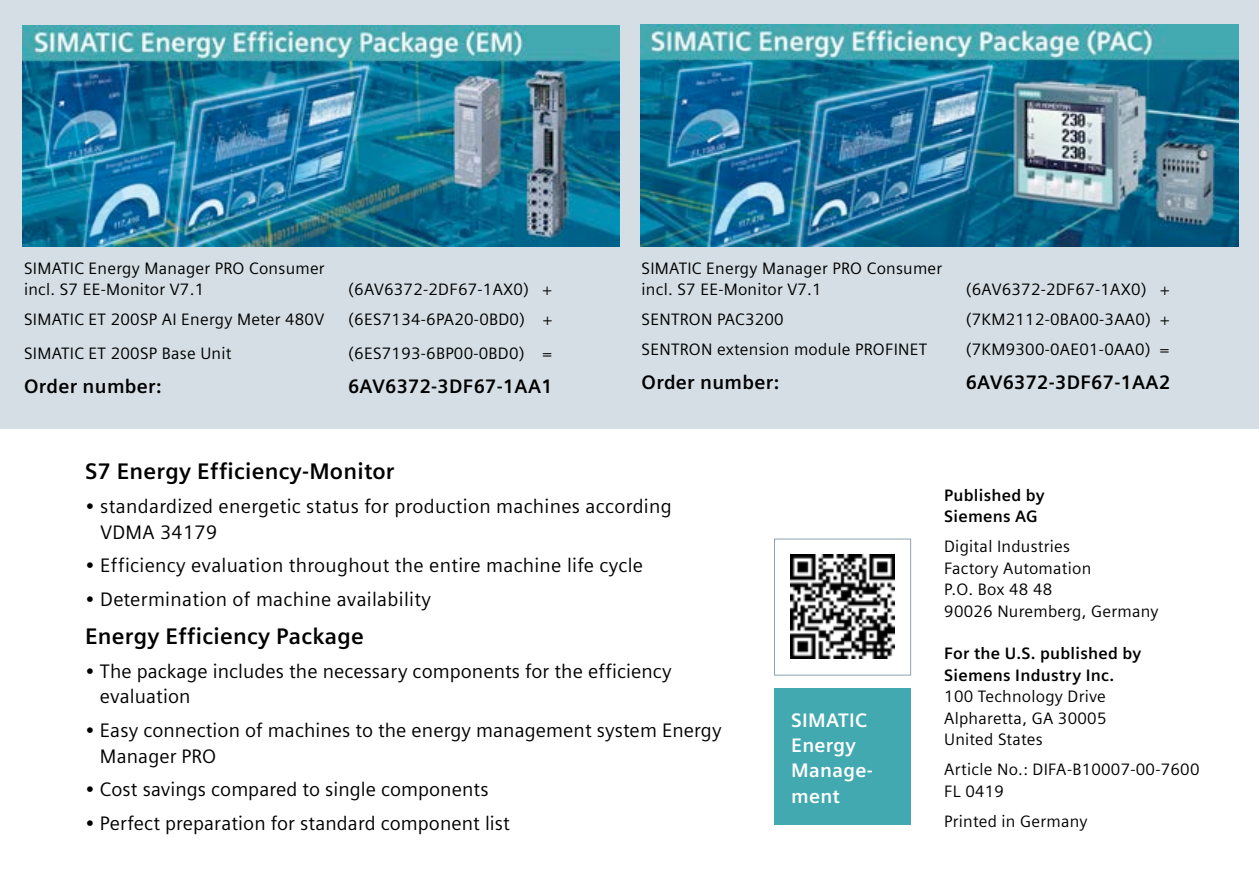
<style>
.page{position:relative;width:1259px;height:893px;background:#fff}
.page>*{position:absolute;margin:0;border:0;box-sizing:border-box;transform-origin:0 0}
.t1{font:700 22.5px "Siemens Sans Global";letter-spacing:.01em;color:#000}
.t2{font:19.5px/25.2px "Siemens Sans Global";letter-spacing:.005em;color:#000}
.t3{font:700 19.5px "Siemens Sans Global";letter-spacing:.015em;color:#000}
.t4{font:700 19.5px/25.2px "Siemens Sans Global";letter-spacing:.015em;color:#fff}
.t5{font:16.5px/21.6px "Siemens Sans Global";letter-spacing:.015em;color:#000}
.t6{font:700 16.5px/21.6px "Siemens Sans Global";letter-spacing:.015em;color:#000}
</style>
<div class="page">
<div style="left:0;top:0;width:1259px;height:428px;background:#d4dee4"></div>
<img style="left:790px;top:555px;width:104px;height:103px">
<div style="left:774px;top:539px;width:137px;height:137px;border:1px solid #8ca3af"></div>
<div style="left:774px;top:689px;width:136px;height:136px;background:#43a9b0"></div>
<img style="left:23px;top:25px;width:597px;height:222px">
<img style="left:640px;top:24px;width:598px;height:223px">
<p class="t5" style="left:24px;top:258px;width:302px">SIMATIC Energy Manager PRO Consumer incl. S7 EE-Monitor V7.1</p>
<p class="t5" style="left:348px;top:279px;width:205px">(6AV6372-2DF67-1AX0) +</p>
<p class="t5" style="left:641px;top:258px;width:302px">SIMATIC Energy Manager PRO Consumer incl. S7 EE-Monitor V7.1</p>
<p class="t5" style="left:965px;top:279px;width:205px">(6AV6372-2DF67-1AX0) +</p>
<p class="t5" style="left:24px;top:309px;width:302px">SIMATIC ET 200SP AI Energy Meter 480V</p>
<p class="t5" style="left:348px;top:309px;width:206px">(6ES7134-6PA20-0BD0) +</p>
<p class="t5" style="left:24px;top:343px;width:209px">SIMATIC ET 200SP Base Unit</p>
<p class="t5" style="left:348px;top:343px;width:205px">(6ES7193-6BP00-0BD0) =</p>
<p class="t3" style="left:24px;top:374px;width:139px">Order number:</p>
<p class="t3" style="left:348px;top:374px;width:206px">6AV6372-3DF67-1AA1</p>
<p class="t5" style="left:641px;top:309px;width:144px">SENTRON PAC3200</p>
<p class="t5" style="left:965px;top:309px;width:205px">(7KM2112-0BA00-3AA0) +</p>
<p class="t5" style="left:641px;top:339px;width:287px">SENTRON extension module PROFINET</p>
<p class="t5" style="left:965px;top:339px;width:205px">(7KM9300-0AE01-0AA0) =</p>
<p class="t3" style="left:641px;top:371px;width:139px">Order number:</p>
<p class="t3" style="left:965px;top:371px;width:206px">6AV6372-3DF67-1AA2</p>
<h1 class="t1" style="left:85px;top:458px;width:311px">S7 Energy Efficiency-Monitor</h1>
<p class="t2" style="left:101px;top:495px;width:572px;text-indent:-16px">• standardized energetic status for production machines according<br>VDMA 34179</p>
<p class="t2" style="left:85px;top:554px;width:559px">• Efficiency evaluation throughout the entire machine life cycle</p>
<p class="t2" style="left:85px;top:588px;width:347px">• Determination of machine availability</p>
<h1 class="t1" style="left:85px;top:623px;width:280px">Energy Efficiency Package</h1>
<p class="t2" style="left:100px;top:659px;width:573px;text-indent:-15px">• The package includes the necessary components for the efficiency evaluation</p>
<p class="t2" style="left:100px;top:719px;width:623px;text-indent:-15px">• Easy connection of machines to the energy management system Energy<br>Manager PRO</p>
<p class="t2" style="left:85px;top:778px;width:405px">• Cost savings compared to single components</p>
<p class="t2" style="left:85px;top:812px;width:426px">• Perfect preparation for standard component list</p>
<p class="t4" style="left:791px;top:707px;width:83px">SIMATIC<br>Energy<br>Manage&shy;ment</p>
<p class="t6" style="left:944px;top:484px;width:102px">Published by<br>Siemens AG</p>
<p class="t5" style="left:944px;top:536px;width:216px">Digital Industries<br>Factory Automation<br>P.O. Box 48 48<br>90026 Nuremberg, Germany</p>
<p class="t6" style="left:944px;top:643px;width:198px">For the U.S. published by<br>Siemens Industry Inc.</p>
<p class="t5" style="left:944px;top:686px;width:164px;text-align:justify">100 Technology Drive Alpharetta, GA 30005<br>United States</p>
<p class="t5" style="left:944px;top:759px;width:257px">Article No.: DIFA-B10007-00-7600<br>FL 0419</p>
<p class="t5" style="left:944px;top:811px;width:145px">Printed in Germany</p>
</div>
